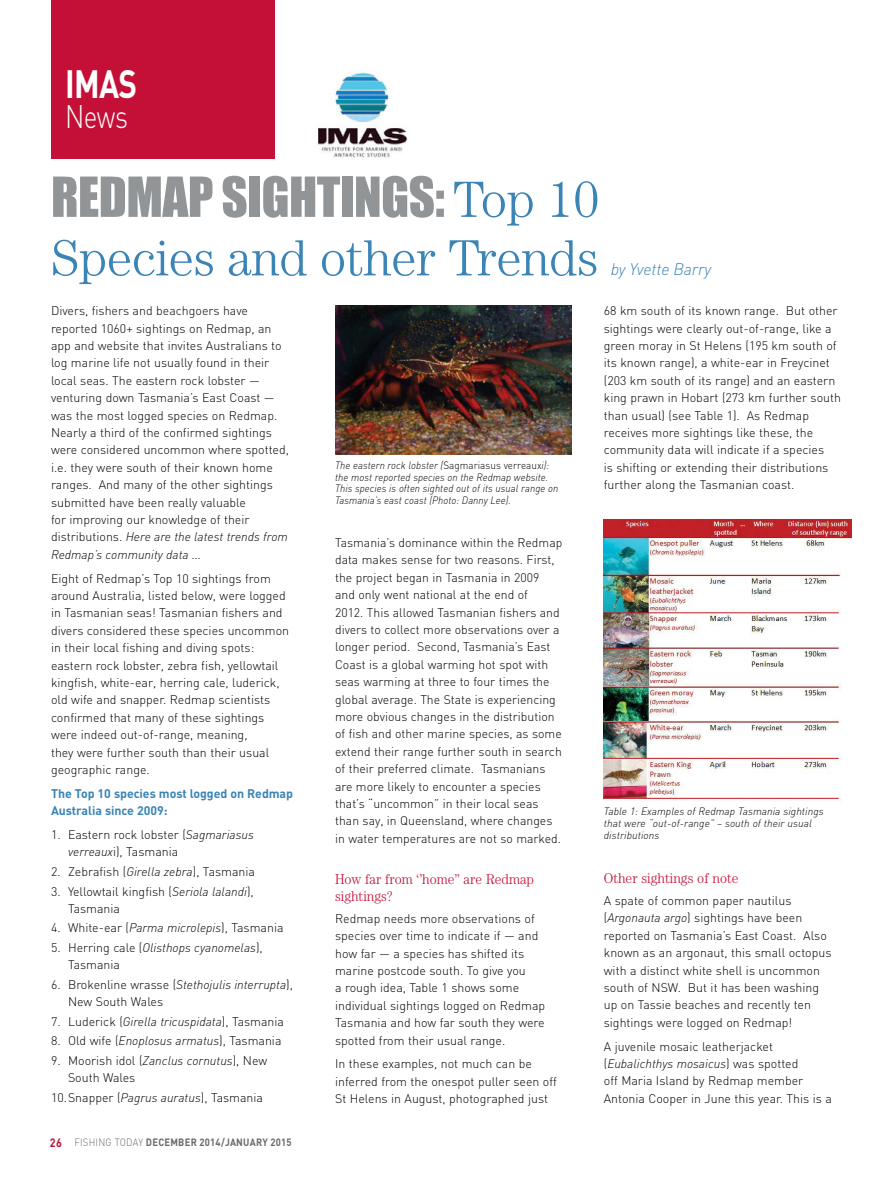
<style>
.page{position:relative;width:893px;height:1191px;background:#fff}
.page>*{position:absolute;margin:0;border:0;box-sizing:border-box;transform-origin:0 0}
.t1{font:51px "Impact";letter-spacing:-.01em;color:#929597}
.t2{font:300 51px "Century";letter-spacing:-.01em;color:#3a84b6}
.t3{font:700 39px "DIN";color:#fff;scale:.81 1}
.t4{font:300 32.25px "DIN";color:#fff;scale:.81 1}
.t5{font:italic 300 16.5px "DIN";letter-spacing:-.01em;color:#3a84b6}
.t6{font:300 14.25px/17.4px "Century";color:#c41037;scale:.95 1}
.t7{font:300 12.3px/17.4px "DIN";color:#000}
.t8{font:700 12.3px/17.4px "DIN";letter-spacing:-.005em;color:#3a84b6}
.t9{font:italic 300 10.5px/11.4px "DIN";letter-spacing:.005em;color:#000;scale:.94 1}
.t10{font:italic 300 10.5px/12px "DIN";letter-spacing:.005em;color:#000}
.t11{font:700 10.5px "DIN";letter-spacing:.025em;color:#696a6d;scale:.9 1}
.s1{font-family:"Century";font-weight:300;color:#3a84b6}
.s2{font-style:italic}
.s3{font-size:12px;color:#c41037}
.s4{font-weight:300}
.s5{font-style:normal}
</style>
<div class="page">
<div style="left:51px;top:0;width:224px;height:159px;background:#c41037"></div>
<img style="left:318px;top:72px;width:90px;height:86px">
<img style="left:604px;top:520px;width:247px;height:283px">
<img style="left:335px;top:305px;width:236px;height:149px">
<h2 class="t3" style="left:65px;top:58px;width:91px">IMAS</h2>
<h3 class="t4" style="left:65px;top:96px;width:79px">News</h3>
<h1 class="t1" style="left:51px;top:157px;width:550px">REDMAP SIGHTINGS: <span class="s1">Top 10</span></h1>
<h1 class="t2" style="left:51px;top:229px;width:549px">Species and other Trends</h1>
<h3 class="t5" style="left:611px;top:259px;width:102px">by Yvette Barry</h3>
<p class="t7" style="left:51px;top:302px;width:239px">Divers, fishers and beachgoers have reported 1060+ sightings on Redmap, an app and website that invites Australians to log marine life not usually found in their local seas. The eastern rock lobster — venturing down Tasmania’s East Coast — was the most logged species on Redmap.<br>Nearly a third of the confirmed sightings were considered uncommon where spotted, i.e. they were south of their known home ranges. And many of the other sightings submitted have been really valuable<br>for improving our knowledge of their distributions. <span class="s2">Here are the latest trends from Redmap’s community data ...</span></p>
<p class="t7" style="left:51px;top:569px;width:240px">Eight of Redmap’s Top 10 sightings from around Australia, listed below, were logged in Tasmanian seas! Tasmanian fishers and divers considered these species uncommon in their local fishing and diving spots: eastern rock lobster, zebra fish, yellowtail kingfish, white-ear, herring cale, luderick, old wife and snapper. Redmap scientists confirmed that many of these sightings were indeed out-of-range, meaning,<br>they were further south than their usual geographic range.</p>
<p class="t8" style="left:51px;top:784px;width:244px">The Top 10 species most logged on Redmap<br>Australia since 2009:</p>
<p class="t7" style="left:68px;top:825px;width:187px;text-indent:-17px">1. Eastern rock lobster (<span class="s2">Sagmariasus verreaux</span>i), Tasmania</p>
<p class="t7" style="left:51px;top:862px;width:206px">2. Zebrafish (<span class="s2">Girella zebra</span>), Tasmania</p>
<p class="t7" style="left:68px;top:882px;width:187px;text-indent:-17px">3. Yellowtail kingfish (<span class="s2">Seriola lalandi</span>),<br>Tasmania</p>
<p class="t7" style="left:51px;top:919px;width:234px">4. White-ear (<span class="s2">Parma microlepis</span>), Tasmania</p>
<p class="t7" style="left:68px;top:938px;width:196px;text-indent:-17px">5. Herring cale (<span class="s2">Olisthops cyanomelas</span>),<br>Tasmania</p>
<p class="t7" style="left:68px;top:975px;width:226px;text-indent:-17px">6. Brokenline wrasse (<span class="s2">Stethojulis interrupta</span>),<br>New South Wales</p>
<p class="t7" style="left:51px;top:1012px;width:235px">7. Luderick (<span class="s2">Girella tricuspidata</span>), Tasmania</p>
<p class="t7" style="left:51px;top:1032px;width:232px">8. Old wife (<span class="s2">Enoplosus armatus</span>), Tasmania</p>
<p class="t7" style="left:68px;top:1051px;width:201px;text-indent:-17px">9. Moorish idol (<span class="s2">Zanclus cornutus</span>), New<br>South Wales</p>
<p class="t7" style="left:51px;top:1088px;width:214px">10.Snapper (<span class="s2">Pagrus auratus</span>), Tasmania</p>
<p class="t11" style="left:50px;top:1135px;width:270px"><span class="s3">26</span> <span class="s4">FISHING TODAY</span> DECEMBER 2014/JANUARY 2015</p>
<p class="t9" style="left:335px;top:460px;width:239px">The eastern rock lobster (<span class="s5">Sagmariasus verreaux</span>i): the most reported species on the Redmap website.<br>This species is often sighted out of its usual range on Tasmania’s east coast (Photo: Danny Lee).</p>
<p class="t7" style="left:335px;top:534px;width:229px">Tasmania’s dominance within the Redmap data makes sense for two reasons. First, the project began in Tasmania in 2009<br>and only went national at the end of<br>2012. This allowed Tasmanian fishers and divers to collect more observations over a longer period. Second, Tasmania’s East Coast is a global warming hot spot with seas warming at three to four times the global average. The State is experiencing more obvious changes in the distribution of fish and other marine species, as some extend their range further south in search of their preferred climate. Tasmanians are more likely to encounter a species that’s “uncommon” in their local seas than say, in Queensland, where changes in water temperatures are not so marked.</p>
<p class="t6" style="left:335px;top:870px;width:211px">How far from ‘’home” are Redmap sightings?</p>
<p class="t7" style="left:335px;top:909px;width:212px">Redmap needs more observations of species over time to indicate if — and how far — a species has shifted its marine postcode south. To give you<br>a rough idea, Table 1 shows some individual sightings logged on Redmap Tasmania and how far south they were spotted from their usual range.</p>
<p class="t7" style="left:335px;top:1055px;width:223px">In these examples, not much can be inferred from the onespot puller seen off<br>St Helens in August, photographed just</p>
<p class="t7" style="left:604px;top:302px;width:239px">68 km south of its known range. But other sightings were clearly out-of-range, like a green moray in St Helens (195 km south of its known range), a white-ear in Freycinet (203 km south of its range) and an eastern king prawn in Hobart (273 km further south than usual) (see Table 1). As Redmap receives more sightings like these, the community data will indicate if a species<br>is shifting or extending their distributions further along the Tasmanian coast.</p>
<p class="t10" style="left:604px;top:805px;width:221px">Table 1: Examples of Redmap Tasmania sightings that were “out-of-range” – south of their usual distributions</p>
<p class="t6" style="left:604px;top:869px;width:143px">Other sightings of note</p>
<p class="t7" style="left:604px;top:891px;width:229px">A spate of common paper nautilus (<span class="s2">Argonauta argo</span>) sightings have been reported on Tasmania’s East Coast. Also known as an argonaut, this small octopus with a distinct white shell is uncommon south of NSW. But it has been washing up on Tassie beaches and recently ten sightings were logged on Redmap!</p>
<p class="t7" style="left:604px;top:1037px;width:229px">A juvenile mosaic leatherjacket (<span class="s2">Eubalichthys mosaicus</span>) was spotted<br>off Maria Island by Redmap member Antonia Cooper in June this year. This is a</p>
</div>
